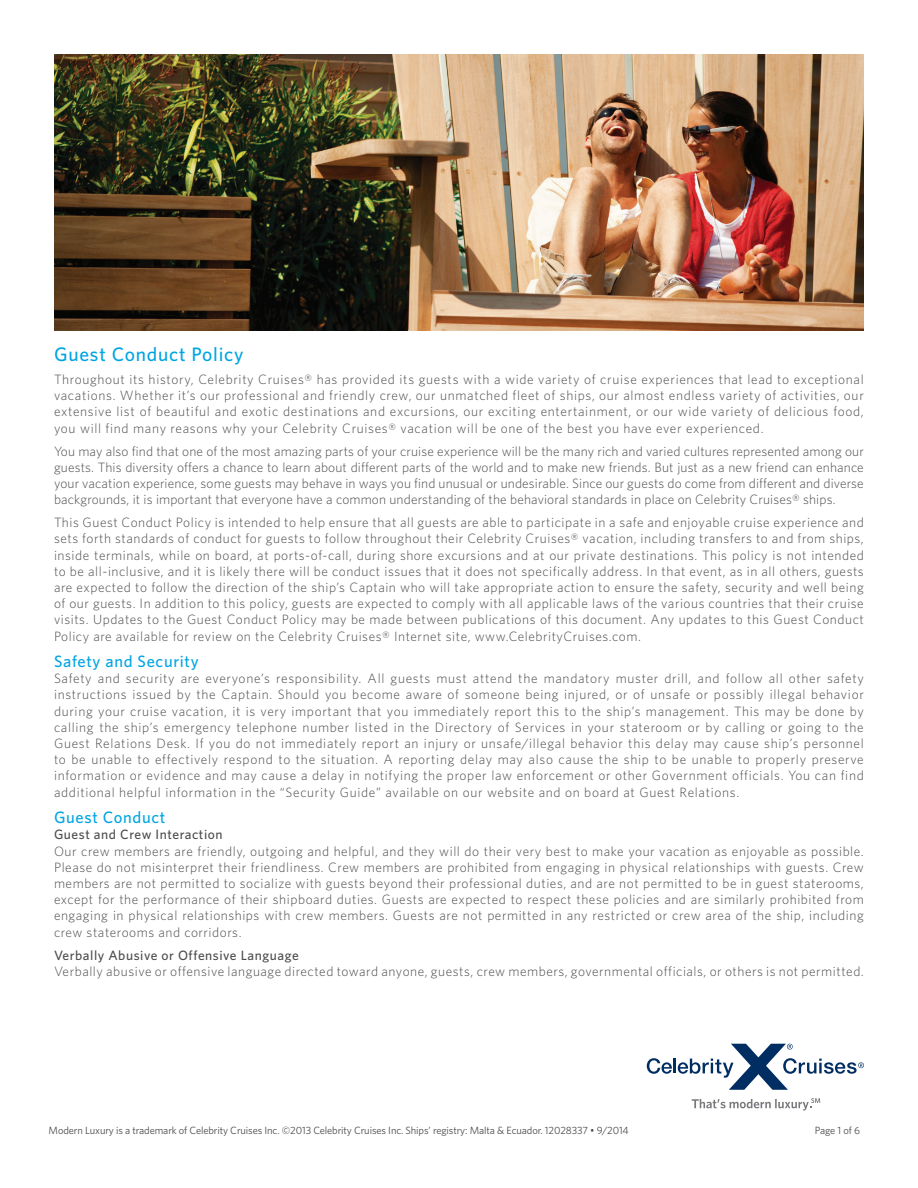
<style>
.page{position:relative;width:918px;height:1188px;background:#fff}
.page>*{position:absolute;margin:0;border:0;box-sizing:border-box;transform-origin:0 0}
._03__Copy{font:500 19.5px "Whitney";letter-spacing:.04em;color:#00a5e3}
._03__Copy-2{font:500 16.5px "Whitney";letter-spacing:.04em;color:#00a5e3}
._03__Copy-3{font:300 13.5px/16.2px "Whitney";letter-spacing:.04em;color:#4b4c4d;text-align:justify}
._03__Copy-4{font:500 13.5px "Whitney";letter-spacing:.04em;color:#4b4c4d}
.t1{font:10.5px "Whitney";letter-spacing:-.01em;color:#4b4c4d}
</style>
<div class="page">
<img style="left:54px;top:54px;width:810px;height:276px">
<svg style="left:692px;top:1098px;width:128px;height:13px"></svg>
<svg style="left:647px;top:1044px;width:217px;height:46px"></svg>
<p class="_03__Copy" style="left:54px;top:343px;width:191px">Guest Conduct Policy</p>
<p class="_03__Copy-3" style="left:54px;top:371px;width:811px">Throughout its history, Celebrity Cruises® has provided its guests with a wide variety of cruise experiences that lead to exceptional vacations. Whether it’s our professional and friendly crew, our unmatched fleet of ships, our almost endless variety of activities, our extensive list of beautiful and exotic destinations and excursions, our exciting entertainment, or our wide variety of delicious food, you will find many reasons why your Celebrity Cruises® vacation will be one of the best you have ever experienced.</p>
<p class="_03__Copy-3" style="left:54px;top:443px;width:811px">You may also find that one of the most amazing parts of your cruise experience will be the many rich and varied cultures represented among our guests. This diversity offers a chance to learn about different parts of the world and to make new friends. But just as a new friend can enhance your vacation experience, some guests may behave in ways you find unusual or undesirable. Since our guests do come from different and diverse backgrounds, it is important that everyone have a common understanding of the behavioral standards in place on Celebrity Cruises® ships.</p>
<p class="_03__Copy-3" style="left:54px;top:514px;width:811px">This Guest Conduct Policy is intended to help ensure that all guests are able to participate in a safe and enjoyable cruise experience and sets forth standards of conduct for guests to follow throughout their Celebrity Cruises® vacation, including transfers to and from ships, inside terminals, while on board, at ports-of-call, during shore excursions and at our private destinations. This policy is not intended to be all-inclusive, and it is likely there will be conduct issues that it does not specifically address. In that event, as in all others, guests are expected to follow the direction of the ship’s Captain who will take appropriate action to ensure the safety, security and well being of our guests. In addition to this policy, guests are expected to comply with all applicable laws of the various countries that their cruise visits. Updates to the Guest Conduct Policy may be made between publications of this document. Any updates to this Guest Conduct Policy are available for review on the Celebrity Cruises® Internet site, www.CelebrityCruises.com.</p>
<p class="_03__Copy-2" style="left:54px;top:651px;width:146px">Safety and Security</p>
<p class="_03__Copy-3" style="left:54px;top:670px;width:811px">Safety and security are everyone’s responsibility. All guests must attend the mandatory muster drill, and follow all other safety instructions issued by the Captain. Should you become aware of someone being injured, or of unsafe or possibly illegal behavior during your cruise vacation, it is very important that you immediately report this to the ship’s management. This may be done by calling the ship’s emergency telephone number listed in the Directory of Services in your stateroom or by calling or going to the Guest Relations Desk. If you do not immediately report an injury or unsafe/illegal behavior this delay may cause ship’s personnel to be unable to effectively respond to the situation. A reporting delay may also cause the ship to be unable to properly preserve information or evidence and may cause a delay in notifying the proper law enforcement or other Government officials. You can find additional helpful information in the “Security Guide” available on our website and on board at Guest Relations.</p>
<p class="_03__Copy-2" style="left:54px;top:808px;width:113px">Guest Conduct</p>
<p class="_03__Copy-4" style="left:54px;top:827px;width:170px">Guest and Crew Interaction</p>
<p class="_03__Copy-3" style="left:54px;top:843px;width:811px">Our crew members are friendly, outgoing and helpful, and they will do their very best to make your vacation as enjoyable as possible.<br>Please do not misinterpret their friendliness. Crew members are prohibited from engaging in physical relationships with guests. Crew members are not permitted to socialize with guests beyond their professional duties, and are not permitted to be in guest staterooms, except for the performance of their shipboard duties. Guests are expected to respect these policies and are similarly prohibited from engaging in physical relationships with crew members. Guests are not permitted in any restricted or crew area of the ship, including crew staterooms and corridors.</p>
<p class="_03__Copy-4" style="left:54px;top:947px;width:246px">Verbally Abusive or Offensive Language</p>
<p class="_03__Copy-3" style="left:54px;top:963px;width:811px">Verbally abusive or offensive language directed toward anyone, guests, crew members, governmental officials, or others is not permitted.</p>
<p class="t1" style="left:49px;top:1124px;width:582px">Modern Luxury is a trademark of Celebrity Cruises Inc. ©2013 Celebrity Cruises Inc. Ships’ registry: Malta &amp; Ecuador. 12028337 • 9/2014</p>
<p class="t1" style="left:815px;top:1124px;width:47px">Page 1 of 6</p>
</div>
